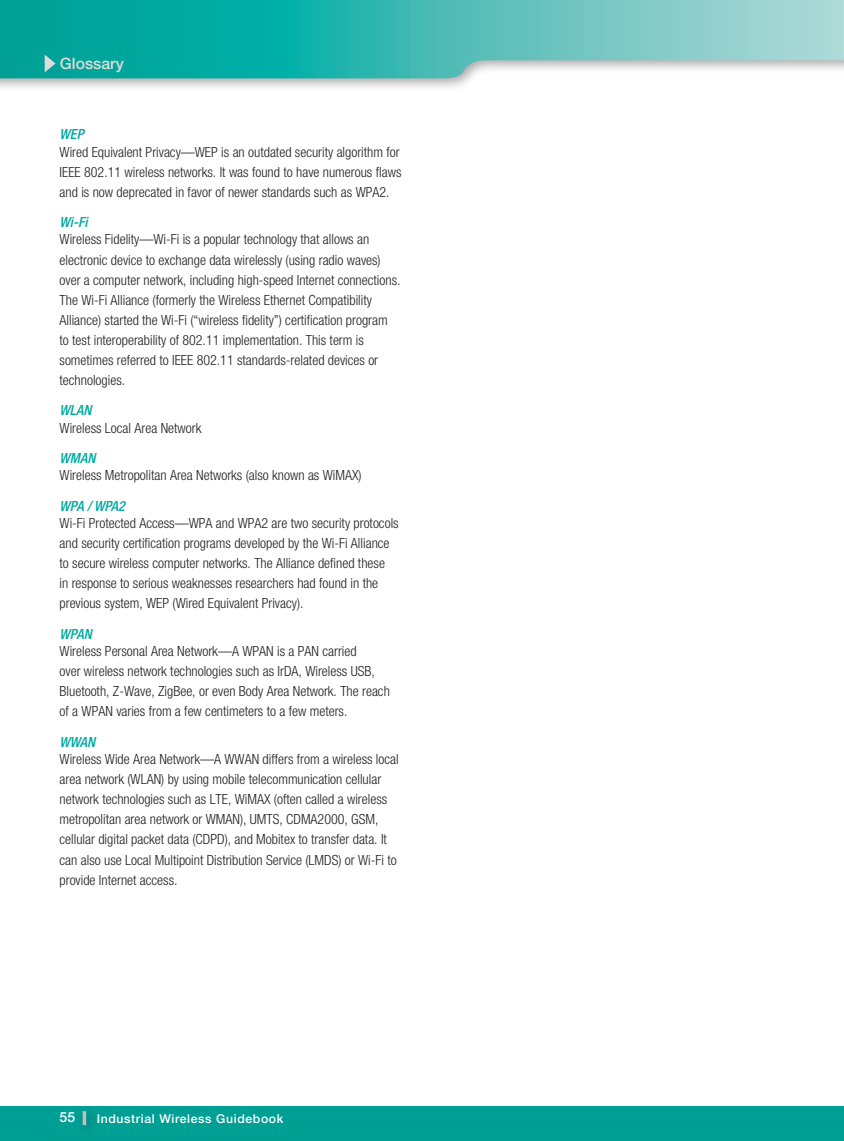
<style>
.page{position:relative;width:844px;height:1141px;background:#fff}
.page>*{position:absolute;margin:0;border:0;box-sizing:border-box;transform-origin:0 0}
.t1{font:500 15.75px "Helvetica Neue LT Std";color:#dedbda}
.t2{font:300 condensed 14px/20.1px "Helvetica Neue";color:#231f20}
.t3{font:italic 500 condensed 14px "Helvetica Neue LT Std";color:#00a9a0}
.t4{font:500 14px "Helvetica Neue LT Std";color:#fff}
.t5{font:500 12.25px "Helvetica Neue LT Std";letter-spacing:.05em;color:#fff}
</style>
<div class="page">
<div style="left:0;top:0;width:843px;height:93px;background:#231f20;opacity:.4"></div>
<svg style="left:0;top:0;width:843px;height:80px;background:#51beb8"></svg>
<div style="left:0;top:1106px;width:843px;height:35px;background:#009f94"></div>
<div style="left:77px;top:1106px;width:20px;height:29px;background:#231f20;opacity:.35"></div>
<hr style="left:83px;top:1111px;width:3px;height:14px;background:#c2bfbe">
<svg style="left:45px;top:55px;width:11px;height:17px"></svg>
<p class="t1" style="left:60px;top:54px;width:65px">Glossary</p>
<p class="t3" style="left:60px;top:126px;width:26px">WEP</p>
<p class="t2" style="left:60px;top:141px;width:343px">Wired Equivalent Privacy—WEP is an outdated security algorithm for<br>IEEE 802.11 wireless networks. It was found to have numerous flaws and is now deprecated in favor of newer standards such as WPA2.</p>
<p class="t3" style="left:60px;top:214px;width:29px">Wi-Fi</p>
<p class="t2" style="left:60px;top:229px;width:342px">Wireless Fidelity—Wi-Fi is a popular technology that allows an electronic device to exchange data wirelessly (using radio waves) over a computer network, including high-speed Internet connections.<br>The Wi-Fi Alliance (formerly the Wireless Ethernet Compatibility Alliance) started the Wi-Fi (“wireless fidelity”) certification program to test interoperability of 802.11 implementation. This term is sometimes referred to IEEE 802.11 standards-related devices or technologies.</p>
<p class="t3" style="left:60px;top:402px;width:33px">WLAN</p>
<p class="t2" style="left:60px;top:418px;width:143px">Wireless Local Area Network</p>
<p class="t3" style="left:60px;top:450px;width:37px">WMAN</p>
<p class="t2" style="left:60px;top:465px;width:303px">Wireless Metropolitan Area Networks (also known as WiMAX)</p>
<p class="t3" style="left:60px;top:497px;width:67px">WPA / WPA2</p>
<p class="t2" style="left:60px;top:513px;width:340px">Wi-Fi Protected Access—WPA and WPA2 are two security protocols and security certification programs developed by the Wi-Fi Alliance to secure wireless computer networks. The Alliance defined these<br>in response to serious weaknesses researchers had found in the previous system, WEP (Wired Equivalent Privacy).</p>
<p class="t3" style="left:60px;top:625px;width:34px">WPAN</p>
<p class="t2" style="left:60px;top:641px;width:332px">Wireless Personal Area Network—A WPAN is a PAN carried<br>over wireless network technologies such as IrDA, Wireless USB, Bluetooth, Z-Wave, ZigBee, or even Body Area Network. The reach of a WPAN varies from a few centimeters to a few meters.</p>
<p class="t3" style="left:60px;top:733px;width:37px">WWAN</p>
<p class="t2" style="left:60px;top:749px;width:340px">Wireless Wide Area Network—A WWAN differs from a wireless local area network (WLAN) by using mobile telecommunication cellular network technologies such as LTE, WiMAX (often called a wireless metropolitan area network or WMAN), UMTS, CDMA2000, GSM, cellular digital packet data (CDPD), and Mobitex to transfer data. It can also use Local Multipoint Distribution Service (LMDS) or Wi-Fi to provide Internet access.</p>
<p class="t4" style="left:60px;top:1109px;width:17px">55</p>
<p class="t5" style="left:97px;top:1111px;width:188px">Industrial Wireless Guidebook</p>
</div>
